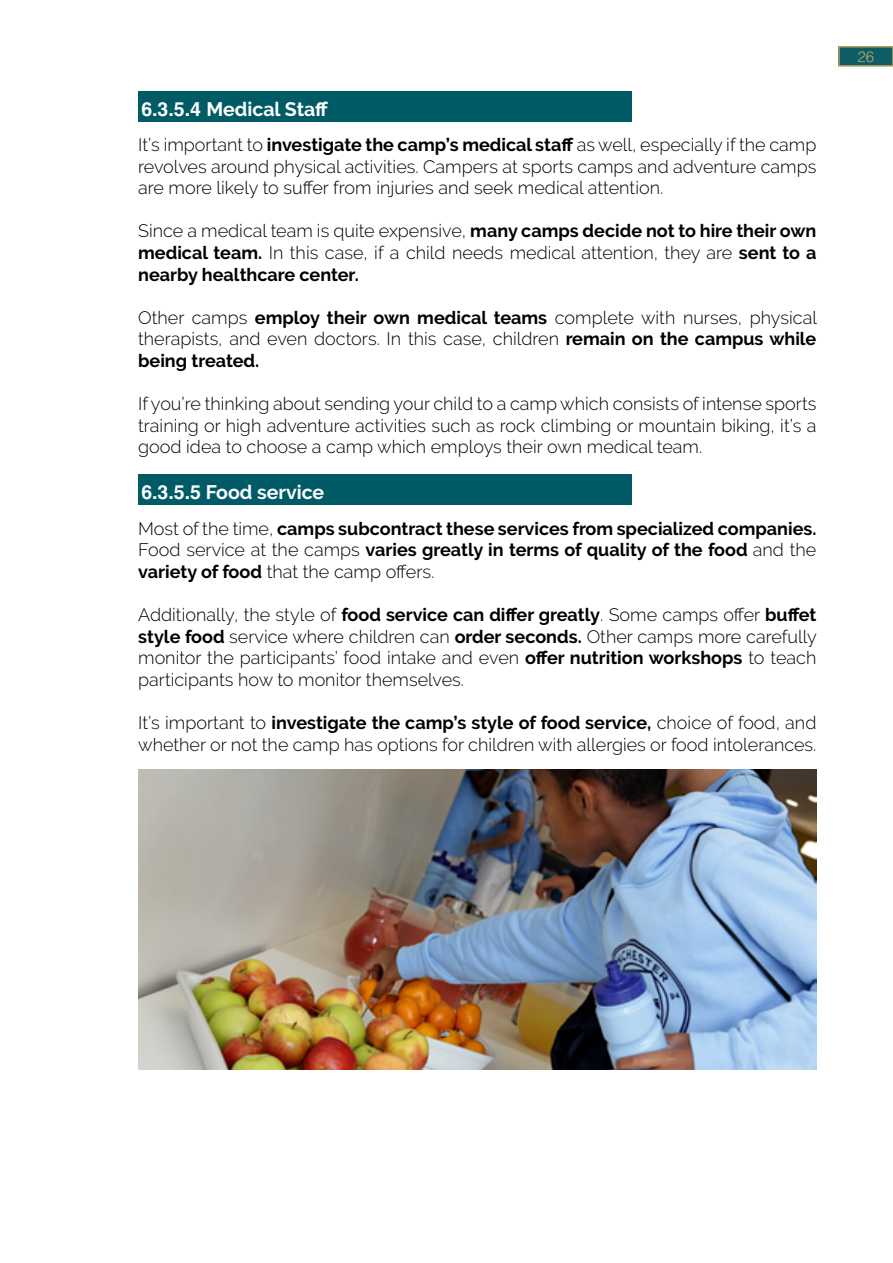
<style>
.page{position:relative;width:893px;height:1263px;background:#fff}
.page>*{position:absolute;margin:0;border:0;box-sizing:border-box;transform-origin:0 0}
.t1{font:700 19.5px "Raleway";color:#fff}
.t2{font:300 18px/21.6px "Raleway";color:#000;text-align:justify}
.t3{font:700 18px/21.6px "Raleway";color:#000;text-align:justify}
.t4{font:300 15px "Helvetica LT Std";color:#bba86f}
.s1{font-family:"Helvetica LT Std"}
.s2{font-weight:700}
.s3{font-weight:300}
</style>
<div class="page">
<div style="left:839px;top:47px;width:54px;height:19px;background:#0f5d64"></div>
<div style="left:838px;top:46px;width:55px;height:21px;border:2px solid #b5a15f"></div>
<div style="left:138px;top:474px;width:493px;height:31px;background:#005b67"></div>
<img style="left:138px;top:770px;width:678px;height:299px">
<div style="left:138px;top:91px;width:493px;height:31px;background:#005b67"></div>
<p class="t1" style="left:141px;top:98px;width:188px"><span class="s1">6.3.5.4</span> Medical Staff</p>
<p class="t2" style="left:138px;top:134px;width:680px">It’s important to <span class="s2">investigate the camp’s medical staff</span> as well, especially if the camp revolves around physical activities. Campers at sports camps and adventure camps are more likely to suffer from injuries and seek medical attention.</p>
<p class="t2" style="left:138px;top:220px;width:680px">Since a medical team is quite expensive, <span class="s2">many camps decide not to hire their own medical team.</span> In this case, if a child needs medical attention, they are <span class="s2">sent to a nearby healthcare center.</span></p>
<p class="t2" style="left:138px;top:307px;width:680px">Other camps <span class="s2">employ their own medical teams</span> complete with nurses, physical therapists, and even doctors. In this case, children <span class="s2">remain on the campus while being treated.</span></p>
<p class="t2" style="left:138px;top:393px;width:680px">If you’re thinking about sending your child to a camp which consists of intense sports training or high adventure activities such as rock climbing or mountain biking, it’s a good idea to choose a camp which employs their own medical team.</p>
<p class="t1" style="left:141px;top:481px;width:184px"><span class="s1">6.3.5.5</span> Food service</p>
<p class="t3" style="left:138px;top:518px;width:680px"><span class="s3">Most of the time,</span> camps subcontract these services from specialized companies.<br><span class="s3">Food service at the camps</span> varies greatly in terms of quality of the food <span class="s3">and the </span>variety of food <span class="s3">that the camp offers.</span></p>
<p class="t2" style="left:138px;top:604px;width:680px">Additionally, the style of <span class="s2">food service can differ greatly</span>. Some camps offer <span class="s2">buffet style food</span> service where children can <span class="s2">order seconds.</span> Other camps more carefully monitor the participants’ food intake and even <span class="s2">offer nutrition workshops</span> to teach participants how to monitor themselves.</p>
<p class="t2" style="left:138px;top:712px;width:680px">It’s important to <span class="s2">investigate the camp’s style of food service,</span> choice of food, and whether or not the camp has options for children with allergies or food intolerances.</p>
<p class="t4" style="left:858px;top:47px;width:18px">26</p>
</div>
